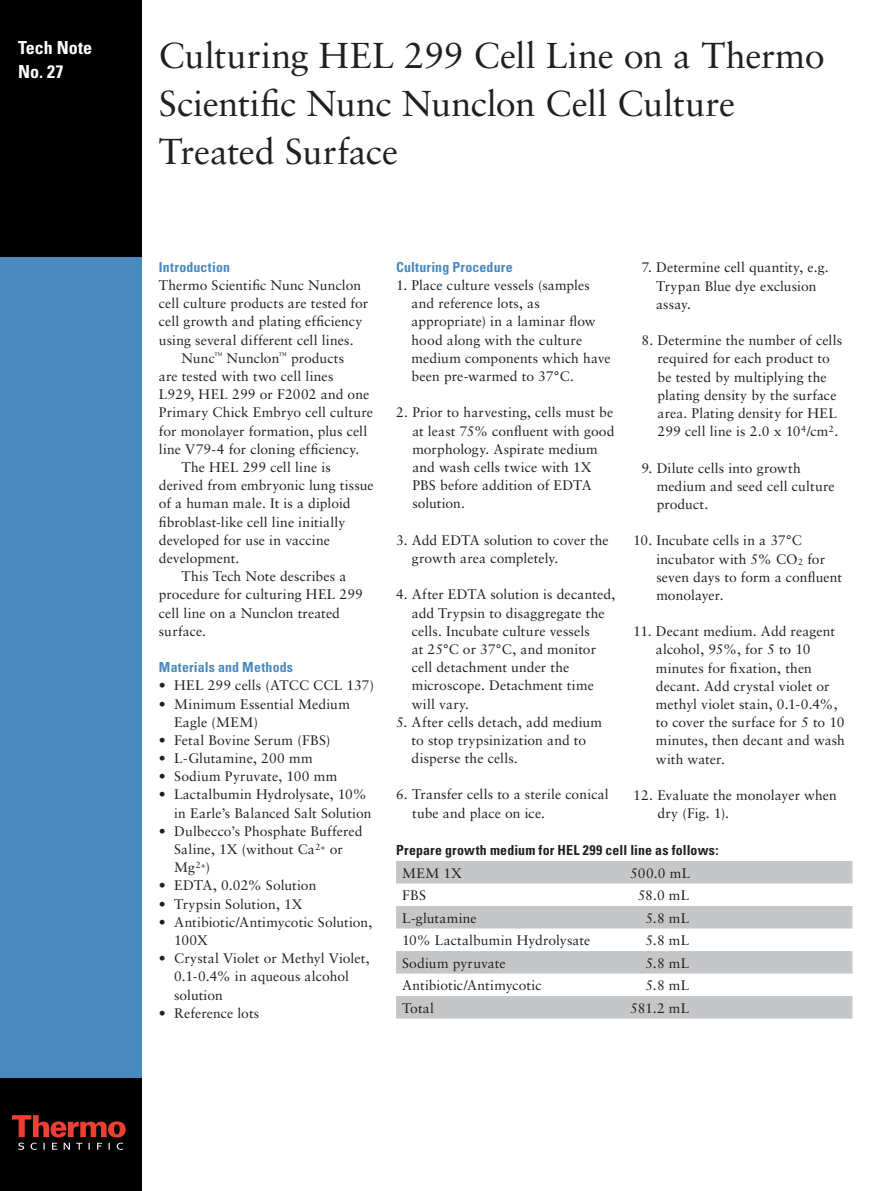
<style>
.page{position:relative;width:893px;height:1191px;background:#fff}
.page>*{position:absolute;margin:0;border:0;box-sizing:border-box;transform-origin:0 0}
.Main_heading{font:36px/48px "Sabon LT Std";letter-spacing:-.005em;color:#231f20}
.Note_number{font:700 condensed 18px "Univers LT Std";letter-spacing:.005em;color:#fff}
.Body_copy{font:13.8px/18.1px "Sabon LT Std";letter-spacing:.005em;color:#231f20}
.Bodu_copy_-_indent{font:13.8px/18.1px "Sabon LT Std";letter-spacing:.01em;color:#231f20}
.Table_standard{font:13.8px "Sabon LT Std";letter-spacing:.01em;color:#231f20}
.Section_heads{font:700 condensed 13.8px "Univers LT Std";letter-spacing:.015em;color:#4a89be}
.Margin_Heads{font:700 condensed 13.8px "Univers LT Std";letter-spacing:.01em;color:#231f20}
</style>
<div class="page">
<div style="left:0;top:0;width:141px;height:257px;background:#000001"></div>
<div style="left:0;top:257px;width:141px;height:934px;background:#4a89be"></div>
<div style="left:0;top:1078px;width:141px;height:113px;background:#000001"></div>
<svg style="left:12px;top:1115px;width:114px;height:34px"></svg>
<svg style="left:396px;top:861px;width:456px;height:157px;fill:#c5c6c8"></svg>
<p class="Note_number" style="left:18px;top:36px;width:76px">Tech Note</p>
<p class="Note_number" style="left:18px;top:60px;width:47px">No. 27</p>
<p class="Main_heading" style="left:159px;top:31px;width:667px">Culturing HEL 299 Cell Line on a Thermo<br>Scientific Nunc Nunclon Cell Culture<br>Treated Surface</p>
<p class="Section_heads" style="left:159px;top:258px;width:73px">Introduction</p>
<p class="Body_copy" style="left:159px;top:276px;width:211px">Thermo Scientific Nunc Nunclon cell culture products are tested for cell growth and plating efficiency using several different cell lines.</p>
<p class="Bodu_copy_-_indent" style="left:159px;top:349px;width:216px;text-indent:23px">Nunc<sup>™</sup> Nunclon<sup>™</sup> products<br>are tested with two cell lines<br>L929, HEL 299 or F2002 and one<br>Primary Chick Embryo cell culture for monolayer formation, plus cell line V79-4 for cloning efficiency.</p>
<p class="Bodu_copy_-_indent" style="left:159px;top:458px;width:216px;text-indent:23px">The HEL 299 cell line is derived from embryonic lung tissue of a human male. It is a diploid fibroblast-like cell line initially developed for use in vaccine development.</p>
<p class="Bodu_copy_-_indent" style="left:159px;top:567px;width:206px;text-indent:23px">This Tech Note describes a procedure for culturing HEL 299 cell line on a Nunclon treated surface.</p>
<p class="Section_heads" style="left:159px;top:659px;width:136px">Materials and Methods</p>
<p class="Body_copy" style="left:159px;top:676px;width:217px">• HEL 299 cells (ATCC CCL 137)</p>
<p class="Body_copy" style="left:174px;top:694px;width:177px;text-indent:-15px">• Minimum Essential Medium<br>Eagle (MEM)</p>
<p class="Body_copy" style="left:159px;top:731px;width:173px">• Fetal Bovine Serum (FBS)</p>
<p class="Body_copy" style="left:159px;top:749px;width:155px">• L-Glutamine, 200 mm</p>
<p class="Body_copy" style="left:159px;top:767px;width:180px">• Sodium Pyruvate, 100 mm</p>
<p class="Body_copy" style="left:174px;top:785px;width:199px;text-indent:-15px">• Lactalbumin Hydrolysate, 10% in Earle’s Balanced Salt Solution</p>
<p class="Body_copy" style="left:174px;top:822px;width:190px;text-indent:-15px">• Dulbecco’s Phosphate Buffered<br>Saline, 1X (without Ca<sup>2+</sup> or<br>Mg<sup>2+</sup>)</p>
<p class="Body_copy" style="left:159px;top:876px;width:159px">• EDTA, 0.02% Solution</p>
<p class="Body_copy" style="left:159px;top:894px;width:145px">• Trypsin Solution, 1X</p>
<p class="Body_copy" style="left:174px;top:912px;width:200px;text-indent:-15px">• Antibiotic/Antimycotic Solution,<br>100X</p>
<p class="Body_copy" style="left:174px;top:949px;width:197px;text-indent:-15px">• Crystal Violet or Methyl Violet,<br>0.1-0.4% in aqueous alcohol solution</p>
<p class="Body_copy" style="left:159px;top:1003px;width:102px">• Reference lots</p>
<p class="Section_heads" style="left:396px;top:258px;width:118px">Culturing Procedure</p>
<p class="Body_copy" style="left:412px;top:276px;width:201px;text-indent:-16px">1. Place culture vessels (samples and reference lots, as appropriate) in a laminar flow hood along with the culture medium components which have been pre-warmed to 37°C.</p>
<p class="Body_copy" style="left:412px;top:403px;width:204px;text-indent:-16px">2. Prior to harvesting, cells must be at least 75% confluent with good morphology. Aspirate medium and wash cells twice with 1X<br>PBS before addition of EDTA solution.</p>
<p class="Body_copy" style="left:412px;top:531px;width:198px;text-indent:-16px">3. Add EDTA solution to cover the growth area completely.</p>
<p class="Body_copy" style="left:412px;top:585px;width:205px;text-indent:-16px">4. After EDTA solution is decanted, add Trypsin to disaggregate the cells. Incubate culture vessels<br>at 25°C or 37°C, and monitor cell detachment under the microscope. Detachment time will vary.</p>
<p class="Body_copy" style="left:412px;top:712px;width:192px;text-indent:-16px">5. After cells detach, add medium to stop trypsinization and to disperse the cells.</p>
<p class="Body_copy" style="left:412px;top:785px;width:198px;text-indent:-16px">6. Transfer cells to a sterile conical tube and place on ice.</p>
<p class="Body_copy" style="left:656px;top:258px;width:174px;text-indent:-15px">7. Determine cell quantity, e.g.<br>Trypan Blue dye exclusion assay.</p>
<p class="Body_copy" style="left:657px;top:331px;width:186px;text-indent:-16px">8. Determine the number of cells required for each product to be tested by multiplying the plating density by the surface area. Plating density for HEL<br>299 cell line is 2.0 x 10<sup>4</sup>/cm<sup>2</sup>.</p>
<p class="Body_copy" style="left:657px;top:458px;width:180px;text-indent:-15px">9. Dilute cells into growth medium and seed cell culture product.</p>
<p class="Body_copy" style="left:656px;top:531px;width:187px;text-indent:-23px">10. Incubate cells in a 37°C incubator with 5% CO<sub>2</sub> for seven days to form a confluent monolayer.</p>
<p class="Body_copy" style="left:656px;top:622px;width:191px;text-indent:-23px">11. Decant medium. Add reagent alcohol, 95%, for 5 to 10 minutes for fixation, then decant. Add crystal violet or methyl violet stain, 0.1-0.4%, to cover the surface for 5 to 10 minutes, then decant and wash with water.</p>
<p class="Body_copy" style="left:657px;top:786px;width:181px;text-indent:-24px">12. Evaluate the monolayer when dry (Fig. 1).</p>
<p class="Margin_Heads" style="left:396px;top:841px;width:324px">Prepare growth medium for HEL 299 cell line as follows:</p>
<p class="Table_standard" style="left:402px;top:864px;width:62px">MEM 1X</p>
<p class="Table_standard" style="left:630px;top:864px;width:61px">500.0 mL</p>
<p class="Table_standard" style="left:402px;top:887px;width:26px">FBS</p>
<p class="Table_standard" style="left:638px;top:887px;width:53px">58.0 mL</p>
<p class="Table_standard" style="left:402px;top:909px;width:76px">L-glutamine</p>
<p class="Table_standard" style="left:645px;top:909px;width:45px">5.8 mL</p>
<p class="Table_standard" style="left:402px;top:932px;width:190px">10% Lactalbumin Hydrolysate</p>
<p class="Table_standard" style="left:645px;top:932px;width:45px">5.8 mL</p>
<p class="Table_standard" style="left:402px;top:954px;width:105px">Sodium pyruvate</p>
<p class="Table_standard" style="left:645px;top:954px;width:45px">5.8 mL</p>
<p class="Table_standard" style="left:402px;top:977px;width:141px">Antibiotic/Antimycotic</p>
<p class="Table_standard" style="left:645px;top:977px;width:45px">5.8 mL</p>
<p class="Table_standard" style="left:402px;top:999px;width:33px">Total</p>
<p class="Table_standard" style="left:630px;top:999px;width:61px">581.2 mL</p>
</div>
